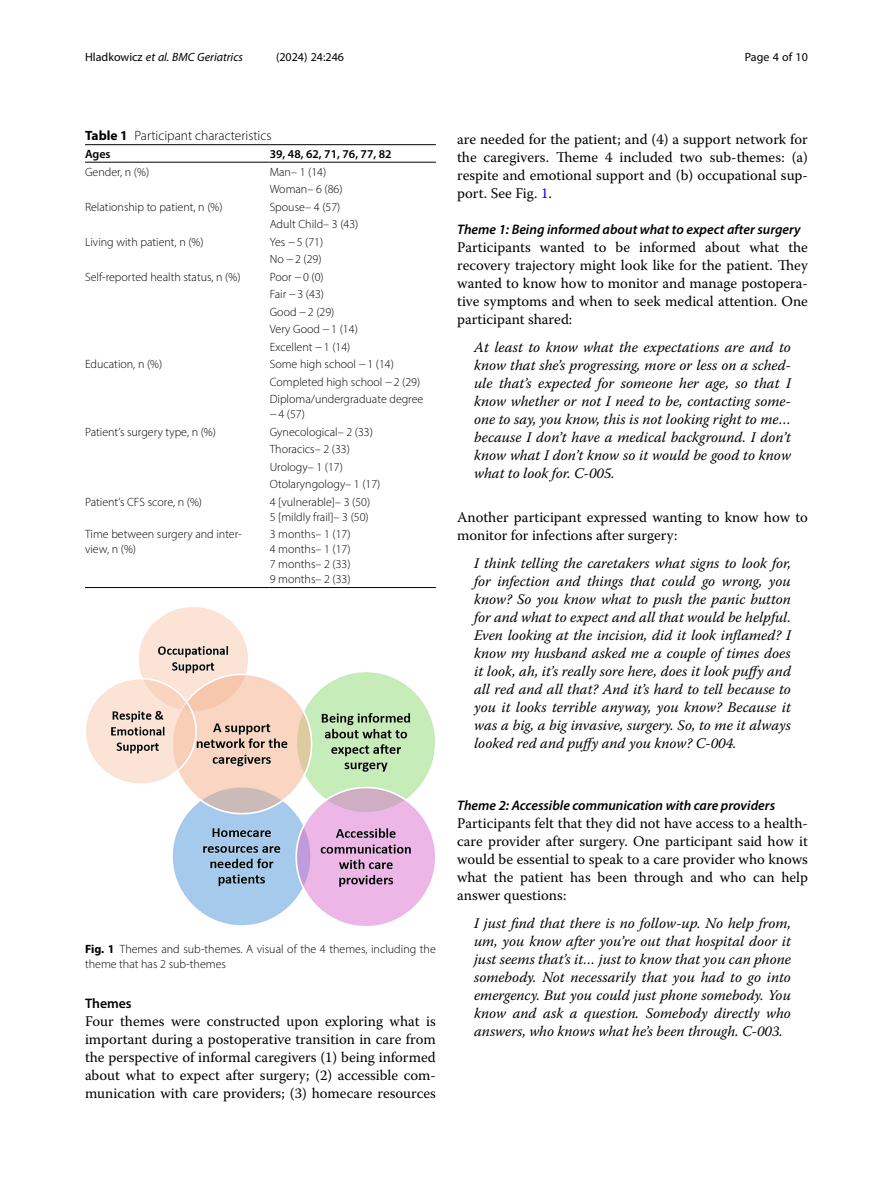
<style>
.page{position:relative;width:893px;height:1191px;background:#fff}
.page>*{position:absolute;margin:0;border:0;box-sizing:border-box;transform-origin:0 0}
.Block_Quote{font:italic 14.7px/18px "Warnock Pro";color:#000;text-align:justify}
.Body_Text{font:14.7px/18px "Warnock Pro";color:#000;text-align:justify}
.Head_3{font:italic 600 13.8px "Myriad Pro";color:#000}
.Head_2{font:600 13.8px "Myriad Pro";color:#000}
.Table_Caption{font:300 13.5px "Myriad Pro";color:#000}
.Table_Body{font:300 12px/15px "Myriad Pro";color:#000}
.Figure_Caption{font:300 12px/15px "Myriad Pro";color:#000}
.t1{font:italic 12px "Myriad Pro";color:#000}
.Table_Head{font:600 12px "Myriad Pro";color:#000}
.t2{font:12px "Myriad Pro";color:#000}
.s1{font-style:normal}
.s2{font-weight:700}
.s3{color:#00f}
</style>
<div class="page">
<hr style="left:85px;top:162px;width:185px;height:1px;background:#000">
<hr style="left:270px;top:144px;width:166px;height:1px;background:#000">
<hr style="left:270px;top:162px;width:166px;height:1px;background:#000">
<hr style="left:85px;top:587px;width:185px;height:1px;background:#000">
<hr style="left:270px;top:587px;width:166px;height:1px;background:#000">
<hr style="left:85px;top:144px;width:185px;height:1px;background:#000">
<img style="left:86px;top:607px;width:349px;height:318px">
<p class="t1" style="left:85px;top:50px;width:159px"><span class="s1">Hladkowicz</span> et al. BMC Geriatrics</p>
<p class="t2" style="left:276px;top:50px;width:70px">(2024) 24:246</p>
<p class="t2" style="left:745px;top:50px;width:65px">Page 4 of 10</p>
<p class="Table_Caption" style="left:85px;top:128px;width:188px"><span class="s2">Table 1</span> Participant characteristics</p>
<p class="Table_Head" style="left:85px;top:146px;width:27px">Ages</p>
<p class="Table_Head" style="left:270px;top:146px;width:123px">39, 48, 62, 71, 76, 77, 82</p>
<p class="Table_Body" style="left:85px;top:164px;width:66px">Gender, n (%)</p>
<p class="Table_Body" style="left:270px;top:164px;width:58px">Man– 1 (14)</p>
<p class="Table_Body" style="left:270px;top:181px;width:74px">Woman– 6 (86)</p>
<p class="Table_Body" style="left:85px;top:199px;width:139px">Relationship to patient, n (%)</p>
<p class="Table_Body" style="left:270px;top:199px;width:72px">Spouse– 4 (57)</p>
<p class="Table_Body" style="left:270px;top:216px;width:90px">Adult Child– 3 (43)</p>
<p class="Table_Body" style="left:85px;top:234px;width:120px">Living with patient, n (%)</p>
<p class="Table_Body" style="left:270px;top:234px;width:55px">Yes −5 (71)</p>
<p class="Table_Body" style="left:270px;top:251px;width:53px">No −2 (29)</p>
<p class="Table_Body" style="left:85px;top:269px;width:157px">Self-reported health status, n (%)</p>
<p class="Table_Body" style="left:270px;top:269px;width:55px">Poor −0 (0)</p>
<p class="Table_Body" style="left:270px;top:286px;width:56px">Fair −3 (43)</p>
<p class="Table_Body" style="left:270px;top:304px;width:66px">Good −2 (29)</p>
<p class="Table_Body" style="left:270px;top:321px;width:90px">Very Good −1 (14)</p>
<p class="Table_Body" style="left:270px;top:339px;width:82px">Excellent −1 (14)</p>
<p class="Table_Body" style="left:85px;top:356px;width:79px">Education, n (%)</p>
<p class="Table_Body" style="left:270px;top:356px;width:126px">Some high school −1 (14)</p>
<p class="Table_Body" style="left:270px;top:374px;width:152px">Completed high school −2 (29)</p>
<p class="Table_Body" style="left:270px;top:391px;width:155px">Diploma/undergraduate degree −4 (57)</p>
<p class="Table_Body" style="left:85px;top:424px;width:132px">Patient’s surgery type, n (%)</p>
<p class="Table_Body" style="left:270px;top:424px;width:105px">Gynecological– 2 (33)</p>
<p class="Table_Body" style="left:270px;top:441px;width:82px">Thoracics– 2 (33)</p>
<p class="Table_Body" style="left:270px;top:459px;width:75px">Urology– 1 (17)</p>
<p class="Table_Body" style="left:270px;top:476px;width:112px">Otolaryngology– 1 (17)</p>
<p class="Table_Body" style="left:85px;top:494px;width:118px">Patient’s CFS score, n (%)</p>
<p class="Table_Body" style="left:270px;top:494px;width:102px">4 [vulnerable]– 3 (50)</p>
<p class="Table_Body" style="left:270px;top:509px;width:101px">5 [mildly frail]– 3 (50)</p>
<p class="Table_Body" style="left:85px;top:526px;width:158px">Time between surgery and inter&shy;view, n (%)</p>
<p class="Table_Body" style="left:270px;top:526px;width:82px">3 months– 1 (17)</p>
<p class="Table_Body" style="left:270px;top:541px;width:82px">4 months– 1 (17)</p>
<p class="Table_Body" style="left:270px;top:556px;width:82px">7 months– 2 (33)</p>
<p class="Table_Body" style="left:270px;top:571px;width:82px">9 months– 2 (33)</p>
<p class="Figure_Caption" style="left:85px;top:941px;width:352px"><span class="s2">Fig. 1</span> Themes and sub-themes. A visual of the 4 themes, including the theme that has 2 sub-themes</p>
<p class="Head_2" style="left:85px;top:995px;width:48px">Themes</p>
<p class="Body_Text" style="left:85px;top:1012px;width:352px">Four themes were constructed upon exploring what is important during a postoperative transition in care from the perspective of informal caregivers (1) being informed about what to expect after surgery; (2) accessible com&shy;munication with care providers; (3) homecare resources</p>
<p class="Body_Text" style="left:457px;top:130px;width:352px">are needed for the patient; and (4) a support network for the caregivers. Theme 4 included two sub-themes: (a) respite and emotional support and (b) occupational sup&shy;port. See Fig. <span class="s3">1</span>.</p>
<p class="Head_3" style="left:457px;top:221px;width:345px">Theme 1: Being informed about what to expect after surgery</p>
<p class="Body_Text" style="left:457px;top:238px;width:352px">Participants wanted to be informed about what the recovery trajectory might look like for the patient. They wanted to know how to monitor and manage postopera&shy;tive symptoms and when to seek medical attention. One participant shared:</p>
<p class="Block_Quote" style="left:474px;top:337px;width:318px">At least to know what the expectations are and to know that she’s progressing, more or less on a sched&shy;ule that’s expected for someone her age, so that I know whether or not I need to be, contacting some&shy;one to say, you know, this is not looking right to me… because I don’t have a medical background. I don’t know what I don’t know so it would be good to know what to look for. C-005.</p>
<p class="Body_Text" style="left:457px;top:508px;width:352px">Another participant expressed wanting to know how to monitor for infections after surgery:</p>
<p class="Block_Quote" style="left:474px;top:553px;width:318px">I think telling the caretakers what signs to look for, for infection and things that could go wrong, you know? So you know what to push the panic button for and what to expect and all that would be helpful.<br>Even looking at the incision, did it look inflamed? I know my husband asked me a couple of times does it look, ah, it’s really sore here, does it look puffy and all red and all that? And it’s hard to tell because to you it looks terrible anyway, you know? Because it was a big, a big invasive, surgery. So, to me it always looked red and puffy and you know? C-004.</p>
<p class="Head_3" style="left:457px;top:797px;width:319px">Theme 2: Accessible communication with care providers</p>
<p class="Body_Text" style="left:457px;top:814px;width:352px">Participants felt that they did not have access to a health&shy;care provider after surgery. One participant said how it would be essential to speak to a care provider who knows what the patient has been through and who can help answer questions:</p>
<p class="Block_Quote" style="left:474px;top:913px;width:318px">I just find that there is no follow-up. No help from, um, you know after you’re out that hospital door it just seems that’s it… just to know that you can phone somebody. Not necessarily that you had to go into emergency. But you could just phone somebody. You know and ask a question. Somebody directly who answers, who knows what he’s been through. C-003.</p>
</div>
